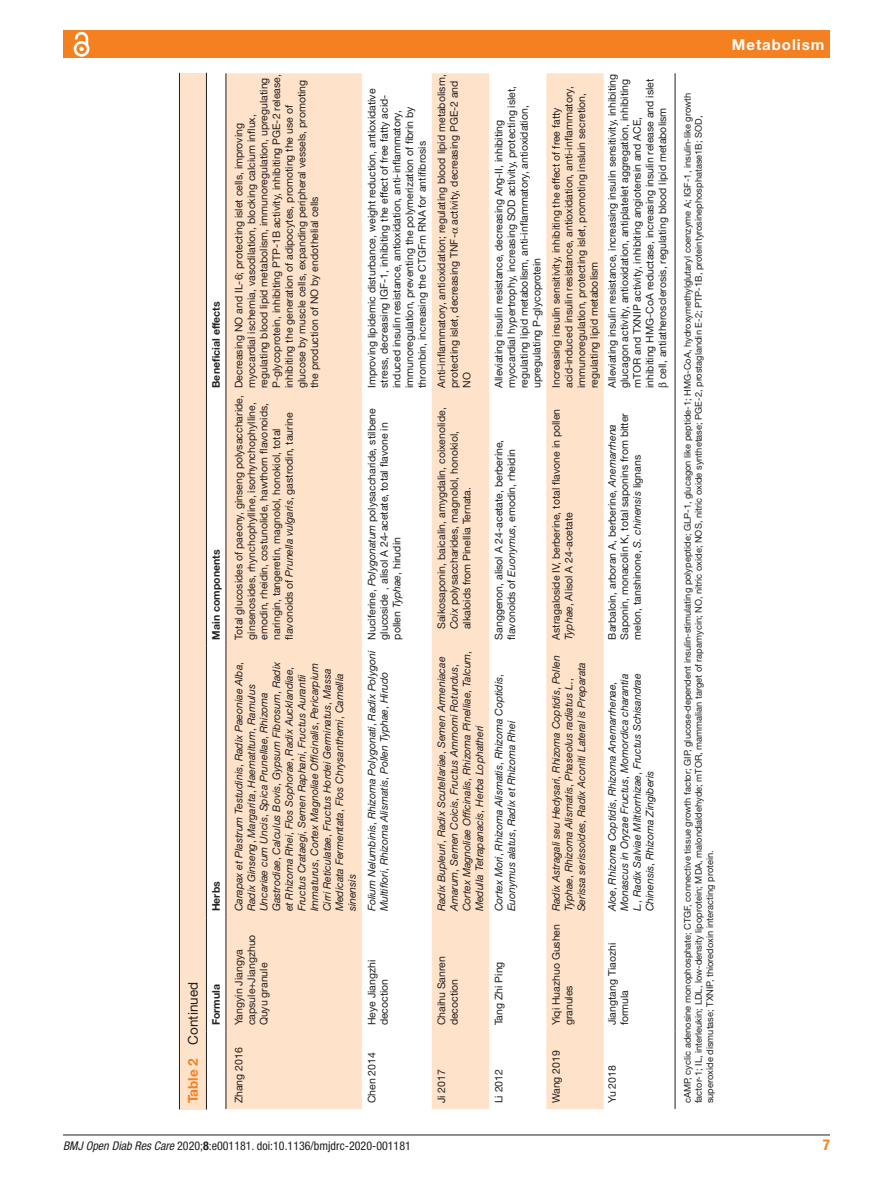
<style>
.page{position:relative;width:893px;height:1191px;background:#fff}
.page>*{position:absolute;margin:0;border:0;box-sizing:border-box;transform-origin:0 0}
.t1{font:700 15px "Helvetica Neue LT Std";letter-spacing:.065em;color:#fff}
.t2{font:700 condensed 15px "Helvetica Neue LT Std";color:#f58020}
.t3{font:13.5px "Helvetica Neue LT Std";color:#231f20}
.t4{font:700 13.5px "Helvetica Neue LT Std";color:#f58020}
.t5{font:condensed 12px "Helvetica Neue LT Std";color:#231f20}
.t6{font:10.5px/12.6px "Helvetica Neue LT Std";color:#231f20}
.t7{font:italic 10.5px/12.6px "Helvetica Neue LT Std";color:#231f20}
.t8{font:700 10.5px "Helvetica Neue LT Std";color:#231f20}
.t9{font:9.3px/11.1px "Helvetica Neue LT Std";color:#231f20}
.s1{font-style:italic}
.s2{font-style:normal}
.s3{font-family:"Arial Unicode MS"}
.s4{font-weight:700}
</style>
<div class="page">
<hr style="left:63px;top:1134px;width:767px;height:1px;background:#231f20">
<div style="left:63px;top:31px;width:767px;height:27px;background:#f58020"></div>
<svg style="left:73px;top:31px;width:17px;height:26px"></svg>
<svg style="left:225px;top:73px;width:450px;height:1036px;fill:#fee2c9"></svg>
<hr style="left:206px;top:1031px;width:1px;height:78px;background:#231f20">
<hr style="left:226px;top:1031px;width:1px;height:78px;background:#231f20">
<hr style="left:206px;top:917px;width:1px;height:114px;background:#231f20">
<hr style="left:226px;top:917px;width:1px;height:114px;background:#231f20">
<hr style="left:206px;top:645px;width:1px;height:272px;background:#231f20">
<hr style="left:226px;top:645px;width:1px;height:272px;background:#231f20">
<hr style="left:206px;top:394px;width:1px;height:251px;background:#231f20">
<hr style="left:226px;top:394px;width:1px;height:251px;background:#231f20">
<hr style="left:206px;top:73px;width:1px;height:321px;background:#231f20">
<hr style="left:226px;top:73px;width:1px;height:321px;background:#231f20">
<hr style="left:675px;top:917px;width:1px;height:114px;background:#231f20">
<hr style="left:675px;top:645px;width:1px;height:272px;background:#231f20">
<hr style="left:675px;top:394px;width:1px;height:251px;background:#231f20">
<hr style="left:675px;top:1031px;width:1px;height:78px;background:#231f20">
<hr style="left:675px;top:73px;width:1px;height:321px;background:#231f20">
<div style="left:180px;top:73px;width:18px;height:1036px;background:#fee2c9"></div>
<hr style="left:179px;top:73px;width:1px;height:1036px;background:#231f20">
<svg style="left:453px;top:228px;width:5px;height:6px"></svg>
<svg style="left:658px;top:382px;width:10px;height:5px"></svg>
<p class="t3" style="left:185px;top:1044px;width:64px;rotate:-90deg">Continued</p>
<p class="t4" style="left:185px;top:1103px;width:47px;rotate:-90deg">Table 2</p>
<p class="t8" style="left:210px;top:388px;width:88px;rotate:-90deg">Beneficial effects</p>
<p class="t8" style="left:210px;top:639px;width:92px;rotate:-90deg">Main components</p>
<p class="t8" style="left:210px;top:911px;width:31px;rotate:-90deg">Herbs</p>
<p class="t8" style="left:210px;top:1025px;width:43px;rotate:-90deg">Formula</p>
<p class="t6" style="left:232px;top:388px;width:315px;rotate:-90deg">Decreasing NO and IL-6; protecting islet cells, improving myocardial ischemia, vasodilation, blocking calcium influx, regulating blood lipid metabolism, immunoregulation, upregulating P-glycoprotein, inhibiting PTP-1B activity, inhibiting PGE-2 release, inhibiting the generation of adipocytes, promoting the use of glucose by muscle cells, expanding peripheral vessels, promoting the production of NO by endothelial cells</p>
<p class="t6" style="left:232px;top:639px;width:246px;rotate:-90deg">Total glucosides of paeony, ginseng polysaccharide, ginsenosides, rhynchophylline, isorhynchophylline, emodin, rheidin, costunolide, hawthorn flavonoids, naringin, tangeretin, magnolol, honokiol, total flavonoids of <span class="s1">Prunella vulgaris</span>, gastrodin, taurine</p>
<p class="t7" style="left:232px;top:911px;width:252px;rotate:-90deg">Carapax et Plastrum Testudinis<span class="s2">,</span> Radix Paeoniae Alba<span class="s2">, </span>Radix Ginseng<span class="s2">,</span> Margarita<span class="s2">,</span> Haematitum<span class="s2">,</span> Ramulus Uncariae cum Uncis<span class="s2">,</span> Spica Prunellae<span class="s2">,</span> Rhizoma Gastrodiae<span class="s2">,</span> Calculus Bovis<span class="s2">,</span> Gypsum Fibrosum<span class="s2">,</span> Radix et Rhizoma Rhei<span class="s2">,</span> Flos Sophorae<span class="s2">,</span> Radix Aucklandiae<span class="s2">, </span>Fructus Crataegi<span class="s2">,</span> Semen Raphani<span class="s2">,</span> Fructus Aurantii Immaturus<span class="s2">,</span> Cortex Magnoliae Officinalis<span class="s2">,</span> Pericarpium Cirri Reticulatae<span class="s2">,</span> Fructus Hordei Germinatus<span class="s2">,</span> Massa Medicata Fermentata<span class="s2">,</span> Flos Chrysanthemi<span class="s2">,</span> Camellia sinensis</p>
<p class="t6" style="left:232px;top:1025px;width:92px;rotate:-90deg">Yangyin Jiangya capsule+Jiangzhuo<br>Quyu granule</p>
<p class="t6" style="left:232px;top:1103px;width:58px;rotate:-90deg">Zhang 2016</p>
<p class="t6" style="left:365px;top:388px;width:301px;rotate:-90deg">Improving lipidemic disturbance, weight reduction, antioxidative stress, decreasing IGF-1, inhibiting the effect of free fatty acid&shy;induced insulin resistance, antioxidation, anti-inflammatory, immunoregulation, preventing the polymerization of fibrin by thrombin, increasing the CTGFm RNA for antifibrosis</p>
<p class="t6" style="left:365px;top:639px;width:233px;rotate:-90deg">Nuciferine, <span class="s1">Polygonatum</span> polysaccharide, stilbene glucoside<span class="s3">，</span>alisol A 24-acetate, total flavone in pollen <span class="s1">Typhae</span>, hirudin</p>
<p class="t7" style="left:365px;top:911px;width:262px;rotate:-90deg">Folium Nelumbinis<span class="s2">,</span> Rhizoma Polygonati<span class="s2">,</span> Radix Polygoni<br>Multiflori<span class="s2">,</span> Rhizoma Alismatis<span class="s2">,</span> Pollen Typhae<span class="s2">,</span> Hirudo</p>
<p class="t6" style="left:435px;top:388px;width:315px;rotate:-90deg">Anti-inflammatory, antioxidation; regulating blood lipid metabolism, protecting islet, decreasing TNF- activity, decreasing PGE-2 and<br>NO</p>
<p class="t6" style="left:435px;top:629px;width:223px;rotate:-90deg">Saikosaponin, baicalin, amygdalin, coixenolide,<br><span class="s1">Coix</span> polysaccharides, magnolol, honokiol, alkaloids from Pinellia Ternata.</p>
<p class="t7" style="left:435px;top:911px;width:262px;rotate:-90deg">Radix Bupleuri<span class="s2">,</span> Radix Scutellariae<span class="s2">,</span> Semen Armeniacae Amarum<span class="s2">,</span> Semen Coicis<span class="s2">,</span> Fructus Ammomi Rotundus<span class="s2">, </span>Cortex Magnoliae Officinalis<span class="s2">,</span> Rhizoma Pinelliae<span class="s2">,</span> Talcum<span class="s2">, </span>Medulla Tetrapanacis<span class="s2">,</span> Herba Lophatheri</p>
<p class="t6" style="left:365px;top:1025px;width:67px;rotate:-90deg">Heye Jiangzhi decoction</p>
<p class="t6" style="left:435px;top:1025px;width:71px;rotate:-90deg">Chaihu Sanren decoction</p>
<p class="t6" style="left:492px;top:388px;width:304px;rotate:-90deg">Alleviating insulin resistance, decreasing Ang-II, inhibiting myocardial hypertrophy, increasing SOD activity, protecting islet, regulating lipid metabolism, anti-inflammatory, antioxidation, upregulating P-glycoprotein</p>
<p class="t6" style="left:492px;top:639px;width:201px;rotate:-90deg">Sanggenon, alisol A 24-acetate, berberine, flavonoids of <span class="s1">Euonymus</span>, emodin, rheidin</p>
<p class="t7" style="left:492px;top:911px;width:239px;rotate:-90deg">Cortex Mori<span class="s2">,</span> Rhizoma Alismatis<span class="s2">,</span> Rhizoma Coptidis<span class="s2">,<br></span>Euonymus alatus<span class="s2">,</span> Radix et Rhizoma Rhei</p>
<p class="t6" style="left:492px;top:1025px;width:65px;rotate:-90deg">Tang Zhi Ping</p>
<p class="t6" style="left:550px;top:388px;width:303px;rotate:-90deg">Increasing insulin sensitivity, inhibiting the effect of free fatty acid-induced insulin resistance, antioxidation, anti-inflammatory, immunoregulation, protecting islet, promoting insluin secretion, regulating lipid metabolism</p>
<p class="t6" style="left:605px;top:388px;width:316px;rotate:-90deg">Alleviating insulin resistance, increasing insulin sensitivity, inhibiting</p>
<p class="t6" style="left:618px;top:388px;width:311px;rotate:-90deg">glucagon activity, antioxidation, antiplatelet aggregation, inhibiting</p>
<p class="t6" style="left:643px;top:388px;width:311px;rotate:-90deg">inhibiting HMG-CoA reductase, increasing insulin release and islet</p>
<p class="t6" style="left:656px;top:379px;width:273px;rotate:-90deg">cell, antiatherosclerosis, regulating blood lipid metabolism</p>
<p class="t6" style="left:631px;top:388px;width:272px;rotate:-90deg">mTOR and TXNIP activity, inhibiting angiotensin and ACE,</p>
<p class="t6" style="left:550px;top:639px;width:232px;rotate:-90deg">Astragaloside IV, berberine, total flavone in pollen<br><span class="s1">Typhae</span>, Alisol A 24-acetate</p>
<p class="t7" style="left:550px;top:911px;width:257px;rotate:-90deg">Radix Astragali seu Hedysari<span class="s2">,</span> Rhizoma Coptidis<span class="s2">,</span> Pollen<br>Typhae<span class="s2">,</span> Rhizoma Alismatis<span class="s2">,</span> Phaseolus radiatus L.<span class="s2">,<br></span>Serissa serissoides<span class="s2">,</span> Radix Aconiti Lateral is Preparata</p>
<p class="t6" style="left:550px;top:1025px;width:103px;rotate:-90deg">Yiqi Huazhuo Gushen granules</p>
<p class="t6" style="left:605px;top:639px;width:228px;rotate:-90deg">Barbaloin, arboran A, berberine, <span class="s1">Anemarrhena<br></span>Saponin, monacolin K, total saponins from bitter melon, tanshinone, <span class="s1">S. chinensis</span> lignans</p>
<p class="t7" style="left:605px;top:911px;width:239px;rotate:-90deg">Aloe<span class="s2">,</span> Rhizoma Coptidis<span class="s2">,</span> Rhizoma Anemarrhenae<span class="s2">, </span>Monascus in Oryzae Fructus<span class="s2">,</span> Momordica charantia L.<span class="s2">,</span> Radix Salviae Miltiorrhizae<span class="s2">,</span> Fructus Schisandrae Chinensis<span class="s2">,</span> Rhizoma Zingiberis</p>
<p class="t6" style="left:605px;top:1025px;width:84px;rotate:-90deg">Jiangtang Tiaozhi formula</p>
<p class="t6" style="left:365px;top:1103px;width:53px;rotate:-90deg">Chen 2014</p>
<p class="t6" style="left:435px;top:1103px;width:36px;rotate:-90deg">Ji 2017</p>
<p class="t6" style="left:492px;top:1103px;width:36px;rotate:-90deg">Li 2012</p>
<p class="t6" style="left:550px;top:1103px;width:55px;rotate:-90deg">Wang 2019</p>
<p class="t6" style="left:605px;top:1103px;width:40px;rotate:-90deg">Yu 2018</p>
<p class="t9" style="left:682px;top:1103px;width:1012px;rotate:-90deg">cAMP, cyclic adenosine monophosphate; CTGF, connective tissue growth factor; GIP, glucose-dependent insulin-stimulating polypeptide; GLP-1, glucagon like peptide-1; HMG-CoA, hydroxymethylglutaryl coenzyme A; IGF-1, insulin-like growth factor-1; IL, interleukin; LDL, low-density lipoprotein; MDA, malondialdehyde; mTOR, mammalian target of rapamycin; NO, nitric oxide; NOS, nitric oxide synthetase; PGE-2, prostaglandin E-2; PTP-1B, proteintyrosinephosphatase1B; SOD,</p>
<p class="t9" style="left:704px;top:1103px;width:255px;rotate:-90deg">superoxide dismutase; TXNIP, thioredoxin interacting protein.</p>
<h1 class="t1" style="left:732px;top:35px;width:94px">Metabolism</h1>
<p class="t5" style="left:63px;top:1138px;width:349px"><span class="s1">BMJ Open Diab Res Care</span> 2020;<span class="s4">8</span>:e001181. doi:10.1136/bmjdrc-2020-001181</p>
<h1 class="t2" style="left:823px;top:1135px;width:9px">7</h1>
</div>
